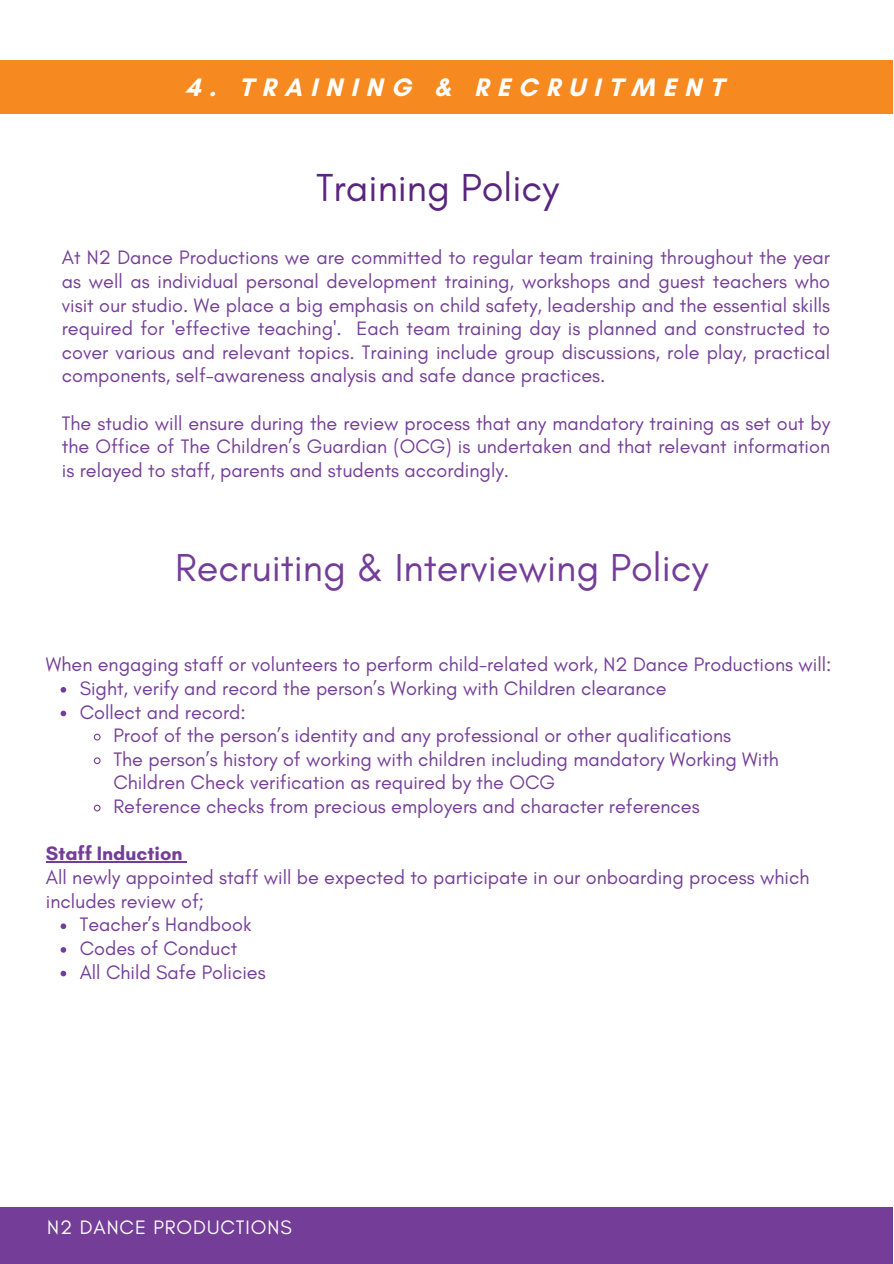
<style>
.page{position:relative;width:894px;height:1264px;background:#fff}
.page>*{position:absolute;margin:0;border:0;box-sizing:border-box;transform-origin:0 0}
.t1{font:39.75px "Glacial Indifference";color:#743d98}
.t2{font:39.75px "Glacial Indifference";color:#5a257e}
.t3{font:700 25.8px "Glacial Indifference";letter-spacing:.32em;color:#fff}
.t4{font:19.8px/23.7px "Glacial Indifference";color:#743d98;text-align:justify}
.t5{font:19.8px "Glacial Indifference";letter-spacing:.05em;color:#fff}
.t6{font:700 19.8px "Glacial Indifference";color:#743d98}
</style>
<div class="page">
<div style="left:0;top:1207px;width:892px;height:56px;background:#743d98"></div>
<div style="left:0;top:60px;width:892px;height:53px;background:#f68920"></div>
<svg style="left:61px;top:687px;width:5px;height:5px"></svg>
<svg style="left:61px;top:710px;width:5px;height:6px"></svg>
<svg style="left:93px;top:733px;width:8px;height:8px"></svg>
<svg style="left:93px;top:757px;width:8px;height:8px"></svg>
<svg style="left:93px;top:804px;width:8px;height:8px"></svg>
<svg style="left:46px;top:861px;width:12px;height:1px"></svg>
<hr style="left:58px;top:861px;width:124px;height:1px;background:#743d98">
<svg style="left:61px;top:923px;width:5px;height:6px"></svg>
<svg style="left:61px;top:947px;width:5px;height:5px"></svg>
<svg style="left:61px;top:970px;width:5px;height:6px"></svg>
<h2 class="t3" style="left:185px;top:71px;width:540px">4. TRAINING &amp; RECRUITMENT</h2>
<h1 class="t2" style="left:316px;top:165px;width:244px">Training Policy</h1>
<p class="t4" style="left:62px;top:246px;width:769px">At N2 Dance Productions we are committed to regular team training throughout the year as well as individual personal development training, workshops and guest teachers who visit our studio. We place a big emphasis on child safety, leadership and the essential skills required for 'effective teaching'. Each team training day is planned and constructed to cover various and relevant topics. Training include group discussions, role play, practical components, self-awareness analysis and safe dance practices.</p>
<p class="t4" style="left:62px;top:411px;width:769px">The studio will ensure during the review process that any mandatory training as set out by the Office of The Children’s Guardian (OCG) is undertaken and that relevant information is relayed to staff, parents and students accordingly.</p>
<h1 class="t1" style="left:175px;top:545px;width:534px">Recruiting &amp; Interviewing Policy</h1>
<p class="t4" style="left:46px;top:653px;width:786px">When engaging staff or volunteers to perform child-related work, N2 Dance Productions will:</p>
<p class="t4" style="left:80px;top:676px;width:588px">Sight, verify and record the person’s Working with Children clearance</p>
<p class="t4" style="left:80px;top:700px;width:168px">Collect and record:</p>
<p class="t4" style="left:113px;top:724px;width:619px">Proof of the person’s identity and any professional or other qualifications</p>
<p class="t4" style="left:113px;top:747px;width:667px">The person’s history of working with children including mandatory Working With</p>
<p class="t4" style="left:113px;top:771px;width:443px">Children Check verification as required by the OCG</p>
<p class="t4" style="left:113px;top:795px;width:587px">Reference checks from precious employers and character references</p>
<p class="t6" style="left:46px;top:841px;width:138px">Staff Induction</p>
<p class="t4" style="left:46px;top:865px;width:764px">All newly appointed staff will be expected to participate in our onboarding process which</p>
<p class="t4" style="left:46px;top:889px;width:160px">includes review of;</p>
<p class="t4" style="left:80px;top:913px;width:173px">Teacher’s Handbook</p>
<p class="t4" style="left:80px;top:936px;width:159px">Codes of Conduct</p>
<p class="t4" style="left:80px;top:960px;width:187px">All Child Safe Policies</p>
<p class="t5" style="left:47px;top:1216px;width:246px">N2 DANCE PRODUCTIONS</p>
</div>
